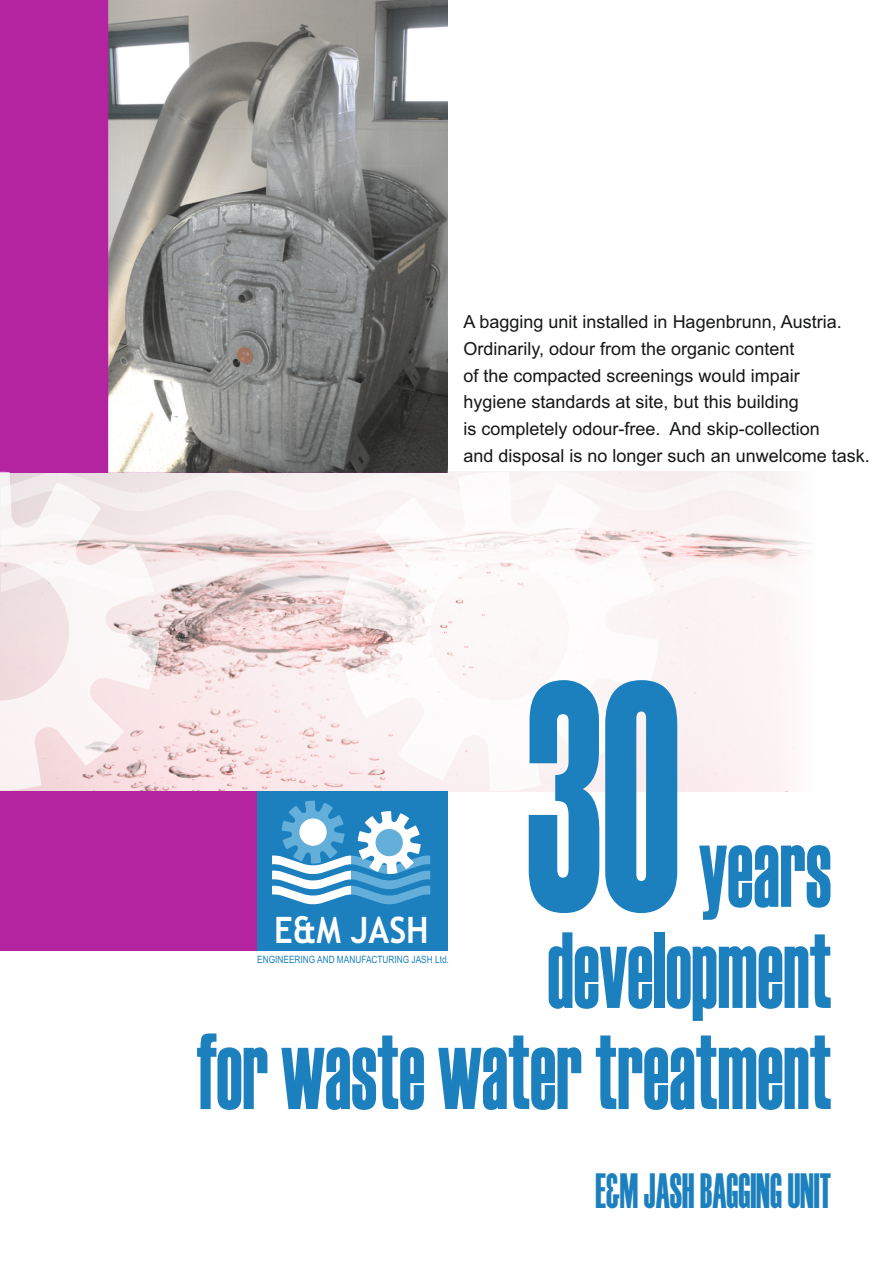
<style>
.page{position:relative;width:893px;height:1263px;background:#fff}
.page>*{position:absolute;margin:0;border:0;box-sizing:border-box;transform-origin:0 0}
.t1{font:327px "Haettenschweiler";color:#1d80be;scale:.62 1}
.t2{font:108px/101.1px "Haettenschweiler";color:#1d80be;text-align:right;scale:.68 1}
.t3{font:49.5px "Haettenschweiler";color:#1d80be;scale:.65 1}
.t4{font:700 36.6px "Trebuchet MS";color:#fff;scale:.9 1}
.t5{font:18px/26.7px "Arial";color:#151616}
.t6{font:10.05px "Arial";color:#1d80be;scale:.82 1}
.s1{font-size:37.35px}
</style>
<div class="page">
<img style="left:159px;top:598px;width:635px;height:193px">
<svg style="left:159px;top:471px;width:650px;height:127px"></svg>
<svg style="left:340px;top:471px;width:319px;height:321px"></svg>
<div style="left:0;top:791px;width:447px;height:159px;background:#b524a0"></div>
<div style="left:0;top:0;width:447px;height:472px;background:#b524a0"></div>
<img style="left:109px;top:0;width:338px;height:472px">
<svg style="left:0;top:472px;width:159px;height:319px"></svg>
<div style="left:257px;top:791px;width:190px;height:159px;background:#1d80be"></div>
<svg style="left:272px;top:800px;width:158px;height:105px"></svg>
<p class="t5" style="left:463px;top:310px;width:408px">A bagging unit installed in Hagenbrunn, Austria.<br>Ordinarily, odour from the organic content<br>of the compacted screenings would impair<br>hygiene standards at site, but this building<br>is completely odour-free. And skip-collection<br>and disposal is no longer such an unwelcome task.</p>
<h1 class="t1" style="left:526px;top:682px;width:251px">30</h1>
<h2 class="t2" style="left:196px;top:825px;width:936px">years<br>development<br>for waste water treatment</h2>
<h3 class="t4" style="left:274px;top:916px;width:173px">E<span class="s1">&amp;</span>M JASH</h3>
<p class="t6" style="left:257px;top:956px;width:235px">ENGINEERING AND MANUFACTURING JASH Ltd.</p>
<h3 class="t3" style="left:596px;top:1173px;width:364px">E&amp;M JASH BAGGING UNIT</h3>
</div>
